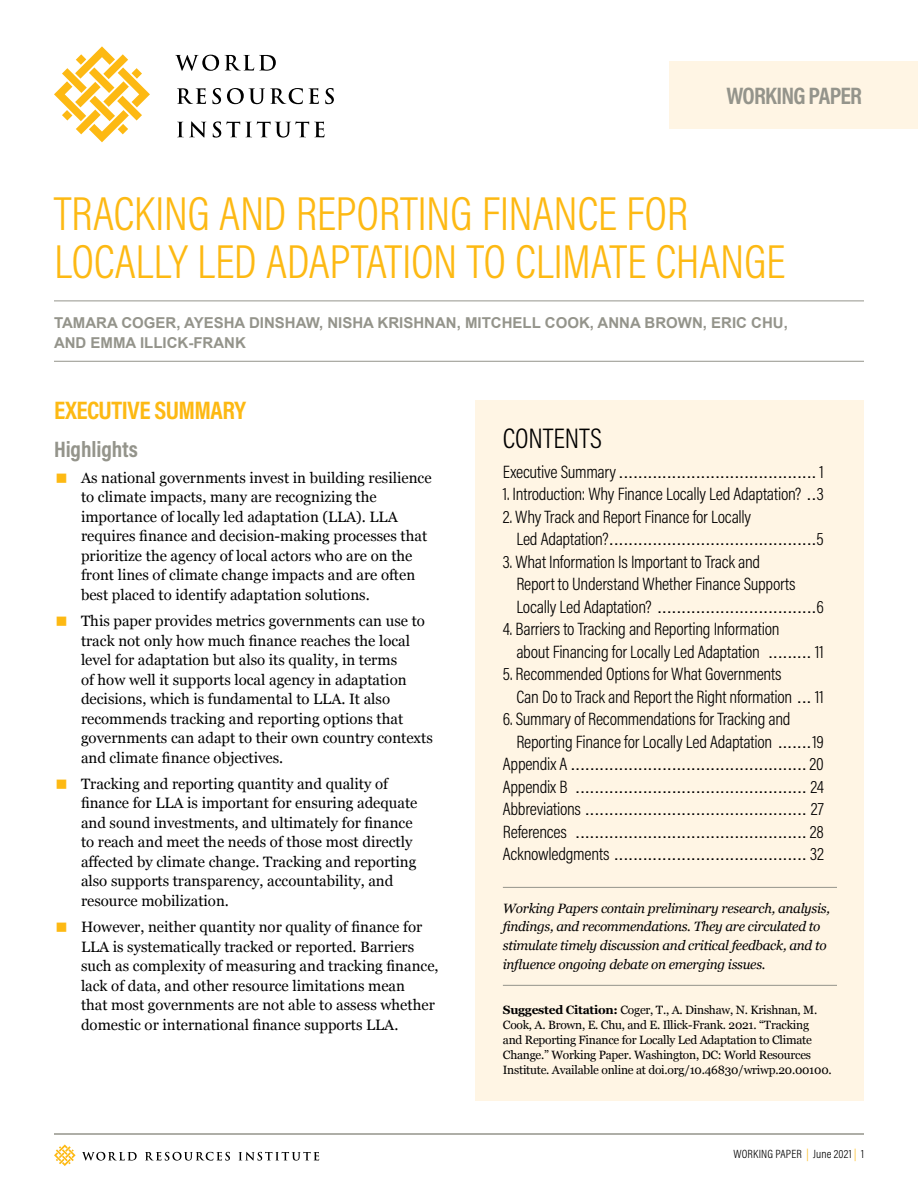
<style>
.page{position:relative;width:918px;height:1188px;background:#fff}
.page>*{position:absolute;margin:0;border:0;box-sizing:border-box;transform-origin:0 0}
.t1{font:300 48px/48px "Acumin Pro Cond";letter-spacing:-.01em;color:#fdb913}
.t2{font:300 28.5px "Acumin Pro Cond";letter-spacing:.005em;color:#000}
.t3{font:700 25.5px "Acumin Pro Cond";letter-spacing:-.02em;color:#fdb913}
.t4{font:700 24px "Acumin Pro Cond";letter-spacing:-.03em;color:#94948b}
.t5{font:700 22.5px "Acumin Pro Cond";letter-spacing:-.005em;color:#94948b}
.t6{font:18px/22.5px "Arial";color:#000;text-align:justify}
.t7{font:300 18px/22.5px "Acumin Pro Cond";letter-spacing:-.015em;color:#000}
.t8{font:15px/19.5px "Georgia";color:#000}
.t9{font:700 15px/19.5px "Arial";color:#94948b}
.t10{font:italic 13.5px/18.8px "Georgia";letter-spacing:-.02em;color:#000}
.t11{font:12px/15px "Georgia";letter-spacing:-.02em;color:#000}
.t12{font:300 12px "Acumin Pro Cond";letter-spacing:.015em;color:#000}
.s1{font-size:42px;color:#fdb913}
.s2{font-family:"Acumin Pro Cond";font-weight:300}
.s3{font-family:"Arial";font-weight:400}
.s4{font-weight:700}
.s5{color:#fdb913}
</style>
<div class="page">
<svg style="left:54px;top:1144px;width:22px;height:22px"></svg>
<svg style="left:82px;top:1152px;width:55px;height:9px"></svg>
<svg style="left:145px;top:1152px;width:85px;height:9px"></svg>
<svg style="left:239px;top:1152px;width:80px;height:9px"></svg>
<hr style="left:54px;top:1134px;width:810px;height:1px;background:#94948b">
<svg style="left:54px;top:46px;width:96px;height:96px"></svg>
<svg style="left:175px;top:55px;width:44px;height:16px"></svg>
<svg style="left:225px;top:55px;width:51px;height:16px"></svg>
<svg style="left:177px;top:88px;width:29px;height:16px"></svg>
<svg style="left:212px;top:88px;width:9px;height:16px"></svg>
<svg style="left:227px;top:88px;width:76px;height:16px"></svg>
<svg style="left:309px;top:88px;width:10px;height:16px"></svg>
<svg style="left:325px;top:88px;width:9px;height:16px"></svg>
<svg style="left:177px;top:121px;width:29px;height:17px"></svg>
<svg style="left:213px;top:121px;width:112px;height:17px"></svg>
<div style="left:669px;top:62px;width:249px;height:67px;background:#fff5e4"></div>
<hr style="left:54px;top:301px;width:810px;height:1px;background:#94948b">
<hr style="left:54px;top:361px;width:810px;height:1px;background:#94948b">
<div style="left:476px;top:400px;width:388px;height:701px;background:#fff5e4"></div>
<hr style="left:503px;top:887px;width:334px;height:1px;background:#94948b">
<hr style="left:503px;top:985px;width:334px;height:1px;background:#94948b">
<h3 class="t4" style="left:727px;top:80px;width:137px">WORKING PAPER</h3>
<h1 class="t1" style="left:54px;top:189px;width:733px">TRACKING AND REPORTING FINANCE FOR<br>LOCALLY LED ADAPTATION TO CLIMATE CHANGE</h1>
<p class="t9" style="left:54px;top:314px;width:735px">TAMARA COGER, AYESHA DINSHAW, NISHA KRISHNAN, MITCHELL COOK, ANNA BROWN, ERIC CHU,<br>AND EMMA ILLICK-FRANK</p>
<h3 class="t3" style="left:54px;top:394px;width:193px">EXECUTIVE SUMMARY</h3>
<h3 class="t5" style="left:54px;top:434px;width:85px">Highlights</h3>
<p class="t8" style="left:81px;top:467px;width:352px;text-indent:-27px"><span class="s1">▪</span> As national governments invest in building resilience to climate impacts, many are recognizing the importance of locally led adaptation (LLA). LLA requires finance and decision-making processes that prioritize the agency of local actors who are on the front lines of climate change impacts and are often best placed to identify adaptation solutions.</p>
<p class="t8" style="left:81px;top:611px;width:353px;text-indent:-27px"><span class="s1">▪</span> This paper provides metrics governments can use to track not only how much finance reaches the local level for adaptation but also its quality, in terms<br>of how well it supports local agency in adaptation decisions, which is fundamental to LLA. It also recommends tracking and reporting options that governments can adapt to their own country contexts and climate finance objectives.</p>
<p class="t8" style="left:81px;top:773px;width:338px;text-indent:-27px"><span class="s1">▪</span> Tracking and reporting quantity and quality of finance for LLA is important for ensuring adequate and sound investments, and ultimately for finance to reach and meet the needs of those most directly affected by climate change. Tracking and reporting also supports transparency, accountability, and resource mobilization.</p>
<p class="t8" style="left:81px;top:917px;width:359px;text-indent:-27px"><span class="s1">▪</span> However, neither quantity nor quality of finance for LLA is systematically tracked or reported. Barriers such as complexity of measuring and tracking finance, lack of data, and other resource limitations mean<br>that most governments are not able to assess whether domestic or international finance supports LLA.</p>
<h2 class="t2" style="left:503px;top:420px;width:101px">CONTENTS</h2>
<p class="t6" style="left:503px;top:460px;width:322px"><span class="s2">Executive Summary</span>......................................... <span class="s2">1</span></p>
<p class="t7" style="left:503px;top:482px;width:322px">1. Introduction: Why Finance Locally Led Adaptation? <span class="s3">..</span>3</p>
<p class="t7" style="left:503px;top:505px;width:250px">2. Why Track and Report Finance for Locally</p>
<p class="t6" style="left:516px;top:528px;width:309px"><span class="s2">Led Adaptation?</span>...........................................<span class="s2">5</span></p>
<p class="t7" style="left:516px;top:550px;width:281px;text-indent:-14px">3. What Information Is Important to Track and<br>Report to Understand Whether Finance Supports</p>
<p class="t6" style="left:516px;top:595px;width:309px"><span class="s2">Locally Led Adaptation?</span> .................................<span class="s2">6</span></p>
<p class="t7" style="left:516px;top:617px;width:309px;text-indent:-14px">4. Barriers to Tracking and Reporting Information<br>about Financing for Locally Led Adaptation <span class="s3">.........</span> 11</p>
<p class="t7" style="left:516px;top:662px;width:309px;text-indent:-14px">5. Recommended Options for What Governments<br>Can Do to Track and Report the Right nformation <span class="s3">...</span> 11</p>
<p class="t7" style="left:516px;top:707px;width:309px;text-indent:-14px">6. Summary of Recommendations for Tracking and<br>Reporting Finance for Locally Led Adaptation <span class="s3">.......</span>19</p>
<p class="t6" style="left:503px;top:753px;width:323px"><span class="s2">Appendix A</span> ................................................. <span class="s2">20<br>Appendix B</span> ................................................ <span class="s2">24<br>Abbreviations</span> .............................................. <span class="s2">27<br>References</span> ................................................ <span class="s2">28<br>Acknowledgments</span> ........................................ <span class="s2">32</span></p>
<p class="t10" style="left:503px;top:898px;width:329px">Working Papers contain preliminary research, analysis, findings, and recommendations. They are circulated to stimulate timely discussion and critical feedback, and to influence ongoing debate on emerging issues.</p>
<p class="t11" style="left:503px;top:1002px;width:330px"><span class="s4">Suggested Citation:</span> Coger, T., A. Dinshaw, N. Krishnan, M.<br>Cook, A. Brown, E. Chu, and E. Illick-Frank. 2021. “Tracking and Reporting Finance for Locally Led Adaptation to Climate Change.” Working Paper. Washington, DC: World Resources Institute. Available online at doi.org/10.46830/wriwp.20.00100.</p>
<p class="t12" style="left:734px;top:1146px;width:132px">WORKING PAPER <span class="s5">|</span> June 2021 <span class="s5">|</span> 1</p>
</div>
